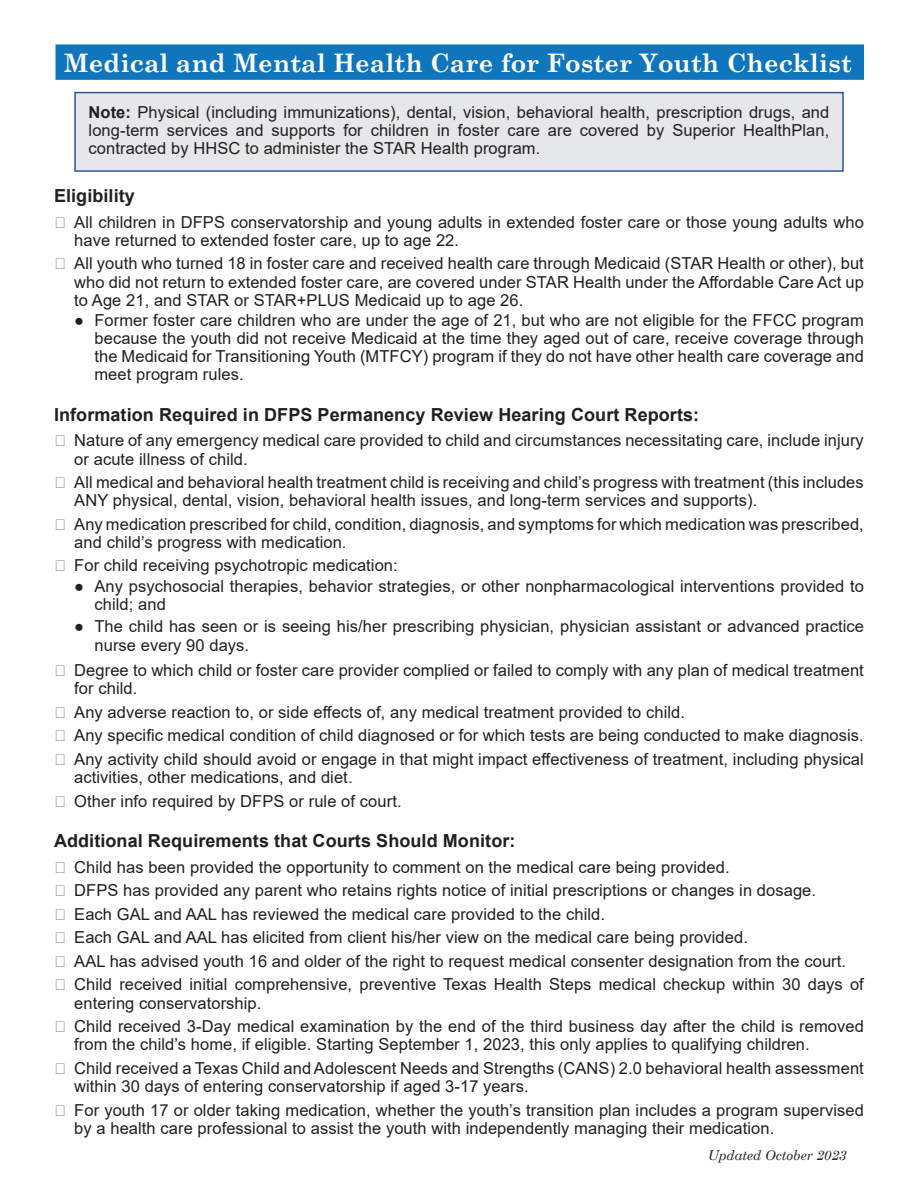
<style>
.page{position:relative;width:918px;height:1188px;background:#fff}
.page>*{position:absolute;margin:0;border:0;box-sizing:border-box;transform-origin:0 0}
.t1{font:700 25.5px "Century Schoolbook";color:#fff}
.t2{font:700 18px "Arial";letter-spacing:.005em;color:#231f20}
.General_Practice_Tip{font:16.5px/18.1px "Arial";letter-spacing:.005em;color:#231f20}
.t3{font:italic 13.5px "Century Schoolbook";color:#231f20}
.s1{font-weight:700}
</style>
<div class="page">
<div style="left:56px;top:45px;width:807px;height:34px;background:#0f75bc"></div>
<div style="left:56px;top:44px;width:808px;height:36px;border:2px solid #0f75bc"></div>
<div style="left:74px;top:92px;width:770px;height:80px;background:#e6e7e9;border:2px solid #2f5496"></div>
<p class="t1" style="left:64px;top:43px;width:790px">Medical and Mental Health Care for Foster Youth Checklist</p>
<p class="General_Practice_Tip" style="left:89px;top:103px;width:742px;text-align:justify"><span class="s1">Note:</span> Physical (including immunizations), dental, vision, behavioral health, prescription drugs, and long-term services and supports for children in foster care are covered by Superior HealthPlan, contracted by HHSC to administer the STAR Health program.</p>
<p class="t2" style="left:54px;top:183px;width:82px">Eligibility</p>
<p class="General_Practice_Tip" style="left:74px;top:213px;width:791px;text-indent:-20px">͠ All children in DFPS conservatorship and young adults in extended foster care or those young adults who have returned to extended foster care, up to age 22.</p>
<p class="General_Practice_Tip" style="left:74px;top:254px;width:791px;text-align:justify;text-indent:-20px">͠ All youth who turned 18 in foster care and received health care through Medicaid (STAR Health or other), but who did not return to extended foster care, are covered under STAR Health under the Affordable Care Act up to Age 21, and STAR or STAR+PLUS Medicaid up to age 26.</p>
<p class="General_Practice_Tip" style="left:94px;top:311px;width:771px;text-align:justify;text-indent:-20px">● Former foster care children who are under the age of 21, but who are not eligible for the FFCC program because the youth did not receive Medicaid at the time they aged out of care, receive coverage through the Medicaid for Transitioning Youth (MTFCY) program if they do not have other health care coverage and meet program rules.</p>
<p class="t2" style="left:54px;top:402px;width:647px">Information Required in DFPS Permanency Review Hearing Court Reports:</p>
<p class="General_Practice_Tip" style="left:74px;top:431px;width:791px;text-indent:-20px">͠ Nature of any emergency medical care provided to child and circumstances necessitating care, include injury or acute illness of child.</p>
<p class="General_Practice_Tip" style="left:74px;top:473px;width:791px;text-indent:-20px">͠ All medical and behavioral health treatment child is receiving and child’s progress with treatment (this includes<br>ANY physical, dental, vision, behavioral health issues, and long-term services and supports).</p>
<p class="General_Practice_Tip" style="left:74px;top:515px;width:791px;text-indent:-20px">͠ Any medication prescribed for child, condition, diagnosis, and symptoms for which medication was prescribed, and child’s progress with medication.</p>
<p class="General_Practice_Tip" style="left:54px;top:556px;width:345px">͠ For child receiving psychotropic medication:</p>
<p class="General_Practice_Tip" style="left:94px;top:577px;width:771px;text-indent:-20px">● Any psychosocial therapies, behavior strategies, or other nonpharmacological interventions provided to child; and</p>
<p class="General_Practice_Tip" style="left:94px;top:617px;width:771px;text-indent:-20px">● The child has seen or is seeing his/her prescribing physician, physician assistant or advanced practice nurse every 90 days.</p>
<p class="General_Practice_Tip" style="left:74px;top:661px;width:791px;text-indent:-20px">͠ Degree to which child or foster care provider complied or failed to comply with any plan of medical treatment for child.</p>
<p class="General_Practice_Tip" style="left:54px;top:703px;width:633px">͠ Any adverse reaction to, or side effects of, any medical treatment provided to child.</p>
<p class="General_Practice_Tip" style="left:54px;top:727px;width:811px">͠ Any specific medical condition of child diagnosed or for which tests are being conducted to make diagnosis.</p>
<p class="General_Practice_Tip" style="left:74px;top:750px;width:791px;text-indent:-20px">͠ Any activity child should avoid or engage in that might impact effectiveness of treatment, including physical activities, other medications, and diet.</p>
<p class="General_Practice_Tip" style="left:54px;top:792px;width:349px">͠ Other info required by DFPS or rule of court.</p>
<p class="t2" style="left:54px;top:828px;width:463px">Additional Requirements that Courts Should Monitor:</p>
<p class="General_Practice_Tip" style="left:54px;top:858px;width:677px">͠ Child has been provided the opportunity to comment on the medical care being provided.</p>
<p class="General_Practice_Tip" style="left:54px;top:881px;width:764px">͠ DFPS has provided any parent who retains rights notice of initial prescriptions or changes in dosage.</p>
<p class="General_Practice_Tip" style="left:54px;top:905px;width:553px">͠ Each GAL and AAL has reviewed the medical care provided to the child.</p>
<p class="General_Practice_Tip" style="left:54px;top:928px;width:696px">͠ Each GAL and AAL has elicited from client his/her view on the medical care being provided.</p>
<p class="General_Practice_Tip" style="left:54px;top:952px;width:794px">͠ AAL has advised youth 16 and older of the right to request medical consenter designation from the court.</p>
<p class="General_Practice_Tip" style="left:74px;top:975px;width:791px;text-indent:-20px">͠ Child received initial comprehensive, preventive Texas Health Steps medical checkup within 30 days of entering conservatorship.</p>
<p class="General_Practice_Tip" style="left:74px;top:1017px;width:791px;text-indent:-20px">͠ Child received 3-Day medical examination by the end of the third business day after the child is removed from the child’s home, if eligible. Starting September 1, 2023, this only applies to qualifying children.</p>
<p class="General_Practice_Tip" style="left:74px;top:1059px;width:791px;text-indent:-20px">͠ Child received a Texas Child and Adolescent Needs and Strengths (CANS) 2.0 behavioral health assessment within 30 days of entering conservatorship if aged 3-17 years.</p>
<p class="General_Practice_Tip" style="left:74px;top:1101px;width:791px;text-indent:-20px">͠ For youth 17 or older taking medication, whether the youth’s transition plan includes a program supervised by a health care professional to assist the youth with independently managing their medication.</p>
<p class="t3" style="left:708px;top:1145px;width:140px">Updated October 2023</p>
</div>
